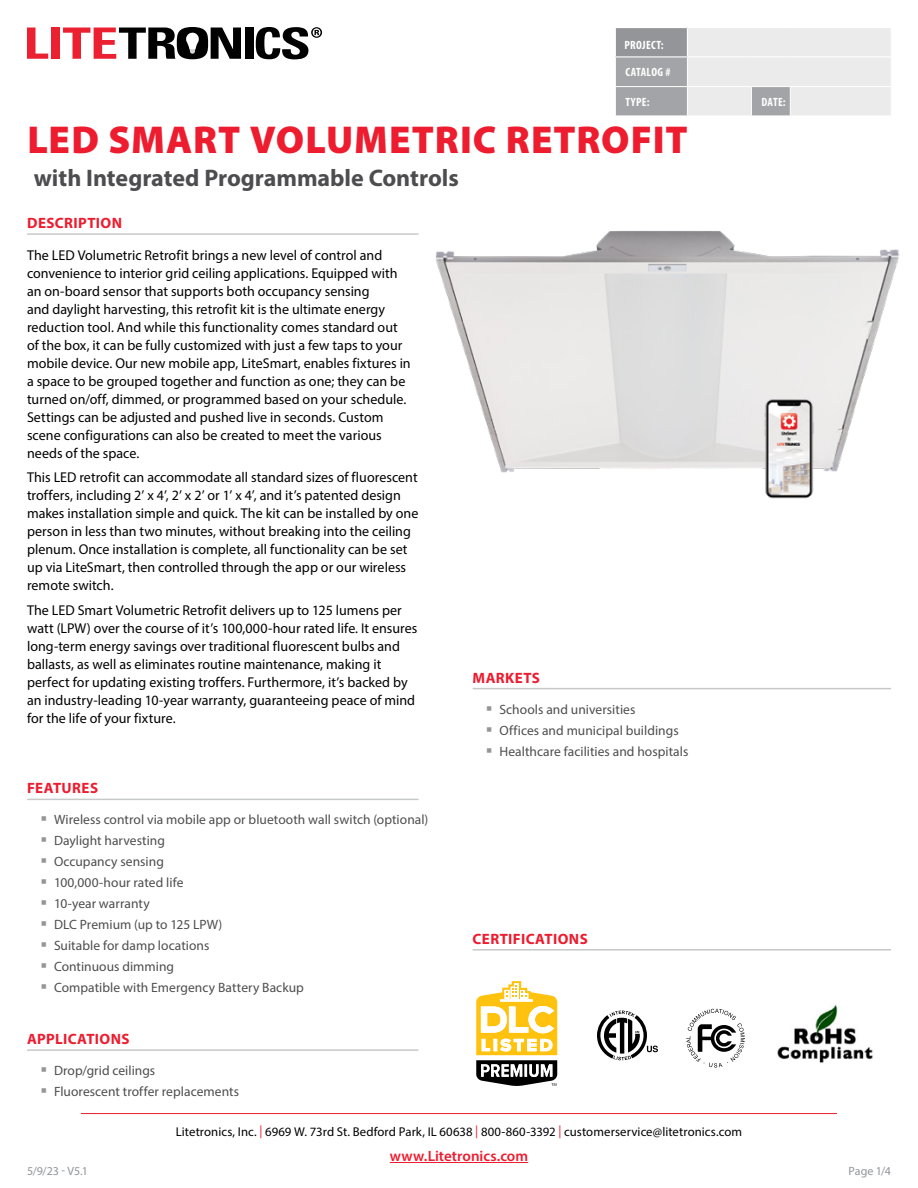
<style>
.page{position:relative;width:918px;height:1188px;background:#fff}
.page>*{position:absolute;margin:0;border:0;box-sizing:border-box;transform-origin:0 0}
.t1{font:900 39px "Myriad Pro";letter-spacing:.025em;color:#ed1c2f}
.t2{font:700 24px "Myriad Pro";letter-spacing:-.005em;color:#4d4d4f}
.t3{font:700 15px "Myriad Pro";letter-spacing:.025em;color:#ed1c2f}
.t4{font:600 15px "Myriad Pro";color:#ed1c2f}
.t5{font:14.25px/18px "Myriad Pro";color:#000}
.t6{font:13.5px/21px "Myriad Pro";letter-spacing:.005em;color:#4d4d4f}
.t7{font:12.75px "Myriad Pro";letter-spacing:.005em;color:#000}
.t8{font:700 condensed 12px "Myriad Pro";letter-spacing:.025em;color:#fff}
.t9{font:12px "Myriad Pro";color:#939598}
.s1{color:#ed1c2f}
</style>
<div class="page">
<hr style="left:81px;top:1113px;width:756px;height:1px;background:#ed1c2f">
<hr style="left:390px;top:1162px;width:138px;height:1px;background:#ed1c2f">
<img style="left:418px;top:230px;width:482px;height:243px">
<svg style="left:686px;top:1009px;width:59px;height:59px"></svg>
<img style="left:778px;top:1004px;width:95px;height:59px">
<svg style="left:597px;top:1011px;width:61px;height:49px"></svg>
<svg style="left:27px;top:28px;width:21px;height:31px"></svg>
<div style="left:51px;top:28px;width:9px;height:31px;background:#eb2030"></div>
<svg style="left:63px;top:27px;width:178px;height:32px"></svg>
<div style="left:245px;top:28px;width:8px;height:31px;background:#010101"></div>
<svg style="left:256px;top:27px;width:66px;height:32px"></svg>
<img style="left:760px;top:394px;width:58px;height:105px">
<svg style="left:615px;top:28px;width:276px;height:88px;background:#d6d6d8"></svg>
<hr style="left:687px;top:86px;width:64px;height:1px;background:#fff">
<hr style="left:751px;top:86px;width:39px;height:1px;background:#fff">
<hr style="left:790px;top:86px;width:102px;height:1px;background:#fff">
<hr style="left:27px;top:233px;width:391px;height:2px;background:#c7c8ca">
<hr style="left:27px;top:799px;width:391px;height:1px;background:#c7c8ca">
<hr style="left:27px;top:1049px;width:391px;height:2px;background:#c7c8ca">
<hr style="left:473px;top:949px;width:418px;height:2px;background:#c7c8ca">
<hr style="left:473px;top:688px;width:418px;height:1px;background:#c7c8ca">
<svg style="left:476px;top:981px;width:81px;height:105px"></svg>
<p class="t8" style="left:624px;top:38px;width:41px">PROJECT:</p>
<p class="t8" style="left:625px;top:65px;width:46px">CATALOG #</p>
<p class="t8" style="left:625px;top:94px;width:26px">TYPE:</p>
<p class="t8" style="left:762px;top:94px;width:26px">DATE:</p>
<h1 class="t1" style="left:27px;top:113px;width:662px">LED SMART VOLUMETRIC RETROFIT</h1>
<h2 class="t2" style="left:34px;top:162px;width:427px">with Integrated Programmable Controls</h2>
<p class="t3" style="left:27px;top:213px;width:96px">DESCRIPTION</p>
<p class="t5" style="left:27px;top:246px;width:385px">The LED Volumetric Retrofit brings a new level of control and convenience to interior grid ceiling applications. Equipped with an on-board sensor that supports both occupancy sensing<br>and daylight harvesting, this retrofit kit is the ultimate energy reduction tool. And while this functionality comes standard out of the box, it can be fully customized with just a few taps to your mobile device. Our new mobile app, LiteSmart, enables fixtures in a space to be grouped together and function as one; they can be turned on/off, dimmed, or programmed based on your schedule.<br>Settings can be adjusted and pushed live in seconds. Custom scene configurations can also be created to meet the various needs of the space.</p>
<p class="t5" style="left:27px;top:468px;width:393px">This LED retrofit can accommodate all standard sizes of fluorescent troffers, including 2’ x 4’, 2’ x 2’ or 1’ x 4’, and it’s patented design makes installation simple and quick. The kit can be installed by one person in less than two minutes, without breaking into the ceiling plenum. Once installation is complete, all functionality can be set up via LiteSmart, then controlled through the app or our wireless remote switch.</p>
<p class="t5" style="left:27px;top:601px;width:392px">The LED Smart Volumetric Retrofit delivers up to 125 lumens per watt (LPW) over the course of it’s 100,000-hour rated life. It ensures long-term energy savings over traditional fluorescent bulbs and ballasts, as well as eliminates routine maintenance, making it perfect for updating existing troffers. Furthermore, it’s backed by an industry-leading 10-year warranty, guaranteeing peace of mind for the life of your fixture.</p>
<p class="t3" style="left:27px;top:779px;width:72px">FEATURES</p>
<p class="t6" style="left:54px;top:809px;width:376px">Wireless control via mobile app or bluetooth wall switch (optional)<br>Daylight harvesting<br>Occupancy sensing<br>100,000-hour rated life<br>10-year warranty<br>DLC Premium (up to 125 LPW)<br>Suitable for damp locations<br>Continuous dimming<br>Compatible with Emergency Battery Backup</p>
<p class="t3" style="left:27px;top:1029px;width:104px">APPLICATIONS</p>
<p class="t6" style="left:54px;top:1060px;width:187px">Drop/grid ceilings<br>Fluorescent troffer replacements</p>
<p class="t3" style="left:473px;top:668px;width:69px">MARKETS</p>
<p class="t6" style="left:500px;top:698px;width:190px">Schools and universities<br>Offices and municipal buildings<br>Healthcare facilities and hospitals</p>
<p class="t3" style="left:473px;top:929px;width:117px">CERTIFICATIONS</p>
<p class="t7" style="left:176px;top:1124px;width:568px">Litetronics, Inc. <span class="s1">|</span> 6969 W. 73rd St. Bedford Park, IL 60638 <span class="s1">|</span> 800-860-3392 <span class="s1">|</span> customerservice@litetronics.com</p>
<p class="t4" style="left:390px;top:1146px;width:140px">www.Litetronics.com</p>
<p class="t9" style="left:27px;top:1163px;width:63px">5/9/23 - V5.1</p>
<p class="t9" style="left:849px;top:1163px;width:44px">Page 1/4</p>
</div>
